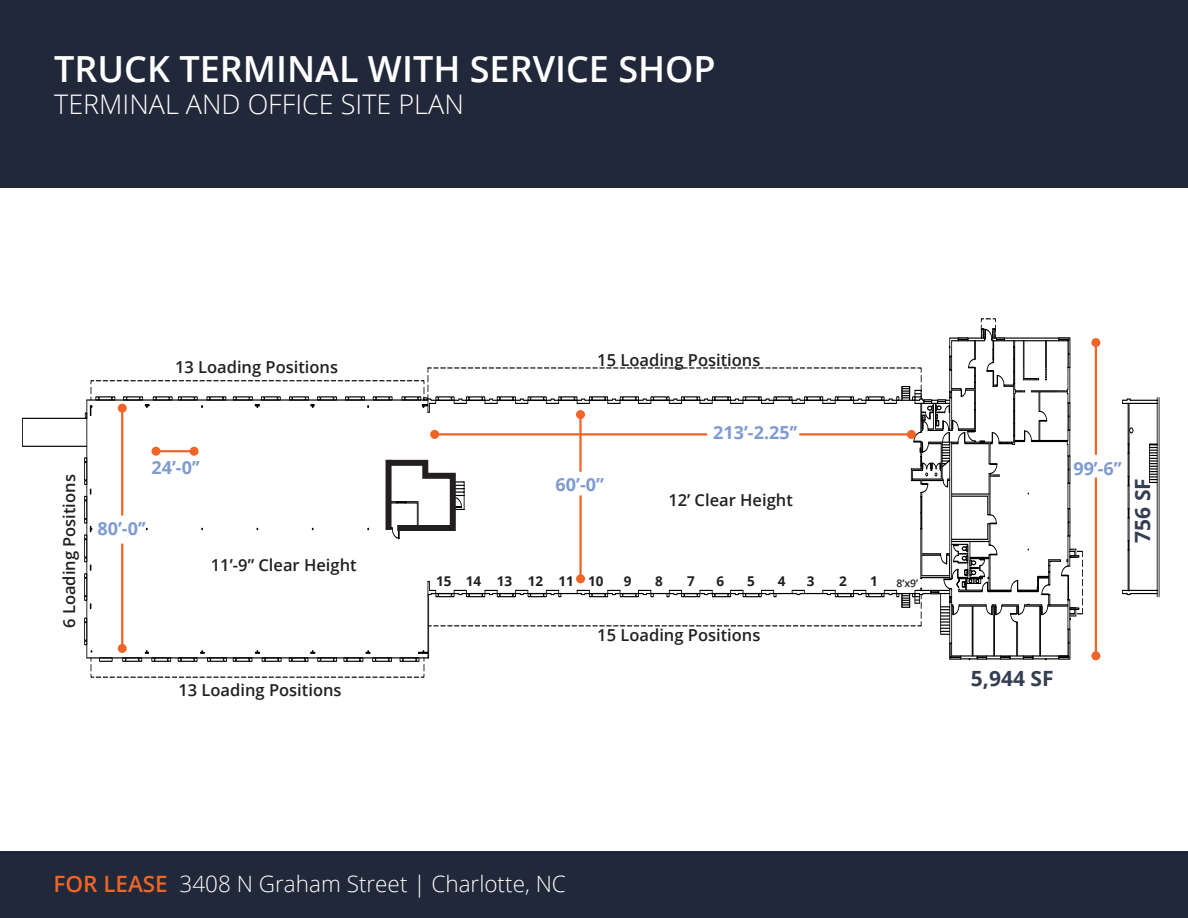
<style>
.page{position:relative;width:1188px;height:918px;background:#fff}
.page>*{position:absolute;margin:0;border:0;box-sizing:border-box;transform-origin:0 0}
.t1{font:600 36px "Open Sans";color:#fff}
.t2{font:300 27px "Open Sans";color:#fff}
.t3{font:300 22.5px "Open Sans";color:#fff}
.t4{font:700 21px "Open Sans";color:#343e52}
.t5{font:700 18px "Open Sans";color:#7e9bd0}
.t6{font:600 16.5px "Open Sans";color:#231f20}
.t7{font:700 13.5px "Open Sans";color:#231f20}
.t8{font:600 10.5px "Open Sans";color:#231f20}
.s1{font-weight:600;color:#f06427}
</style>
<div class="page">
<div style="left:0;top:0;width:1188px;height:187px;background:#202839"></div>
<hr style="left:1157px;top:398px;width:1px;height:199px;background:#000">
<hr style="left:1159px;top:398px;width:1px;height:199px;background:#000">
<svg style="left:22px;top:319px;width:1135px;height:359px"></svg>
<div style="left:0;top:851px;width:1188px;height:67px;background:#202839"></div>
<p class="t1" style="left:54px;top:44px;width:663px">TRUCK TERMINAL WITH SERVICE SHOP</p>
<p class="t2" style="left:54px;top:86px;width:411px">TERMINAL AND OFFICE SITE PLAN</p>
<p class="t6" style="left:175px;top:355px;width:165px">13 Loading Positions</p>
<p class="t6" style="left:58px;top:628px;width:155px;rotate:-90deg">6 Loading Positions</p>
<p class="t5" style="left:152px;top:455px;width:50px">24’-0’’</p>
<p class="t5" style="left:98px;top:516px;width:50px">80’-0’’</p>
<p class="t6" style="left:211px;top:554px;width:147px">11’-9” Clear Height</p>
<p class="t6" style="left:178px;top:678px;width:165px">13 Loading Positions</p>
<p class="t6" style="left:597px;top:349px;width:165px">15 Loading Positions</p>
<p class="t5" style="left:556px;top:472px;width:50px">60’-0’’</p>
<p class="t5" style="left:713px;top:420px;width:86px">213’-2.25’’</p>
<p class="t6" style="left:668px;top:489px;width:126px">12’ Clear Height</p>
<p class="t7" style="left:436px;top:572px;width:17px">15</p>
<p class="t7" style="left:466px;top:572px;width:17px">14</p>
<p class="t7" style="left:497px;top:572px;width:17px">13</p>
<p class="t7" style="left:528px;top:572px;width:17px">12</p>
<p class="t7" style="left:559px;top:572px;width:17px">11</p>
<p class="t7" style="left:588px;top:572px;width:17px">10</p>
<p class="t7" style="left:624px;top:572px;width:9px">9</p>
<p class="t7" style="left:655px;top:572px;width:9px">8</p>
<p class="t7" style="left:687px;top:572px;width:9px">7</p>
<p class="t7" style="left:716px;top:572px;width:9px">6</p>
<p class="t7" style="left:747px;top:572px;width:9px">5</p>
<p class="t7" style="left:778px;top:572px;width:9px">4</p>
<p class="t7" style="left:807px;top:572px;width:9px">3</p>
<p class="t7" style="left:839px;top:572px;width:9px">2</p>
<p class="t7" style="left:870px;top:572px;width:9px">1</p>
<p class="t8" style="left:896px;top:576px;width:23px">8’x9’</p>
<p class="t6" style="left:597px;top:624px;width:165px">15 Loading Positions</p>
<p class="t5" style="left:1073px;top:456px;width:50px">99’-6’’</p>
<p class="t4" style="left:1128px;top:543px;width:66px;rotate:-90deg">756 SF</p>
<p class="t4" style="left:971px;top:663px;width:84px">5,944 SF</p>
<p class="t3" style="left:53px;top:868px;width:514px"><span class="s1">FOR LEASE</span> 3408 N Graham Street | Charlotte, NC</p>
</div>
